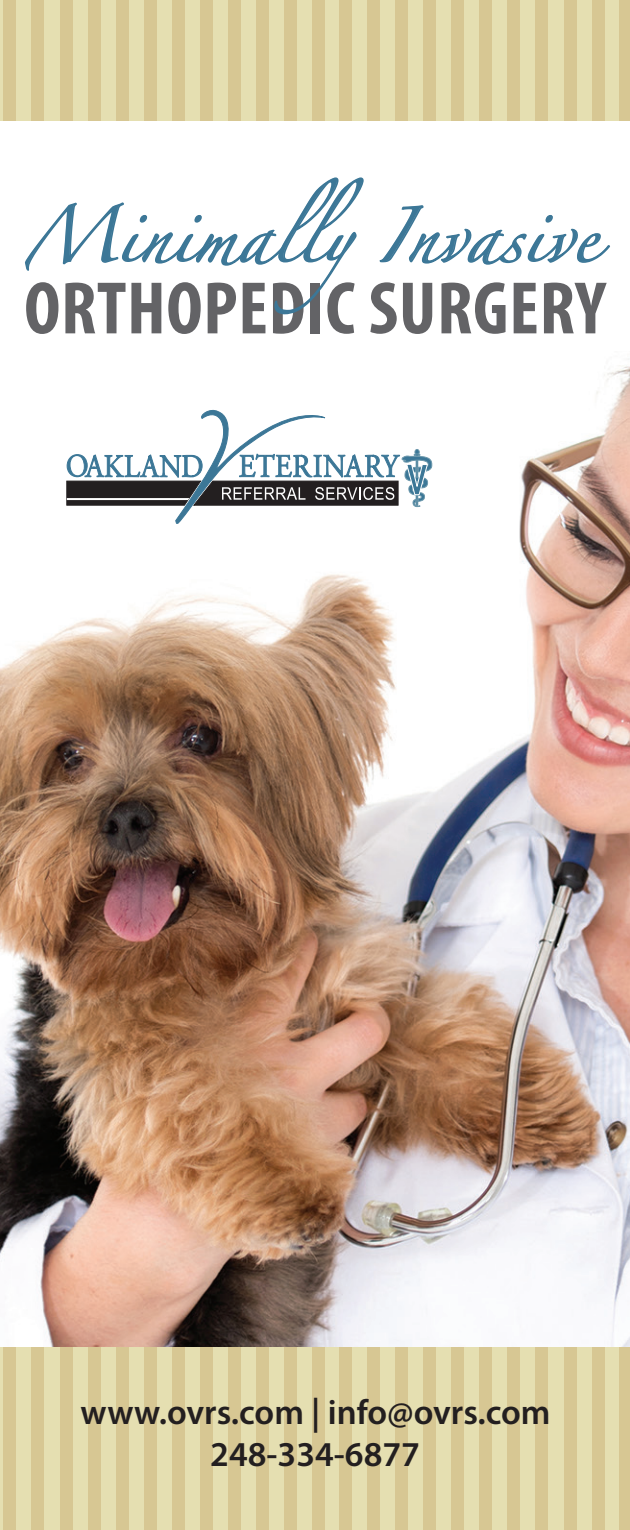
<style>
.page{position:relative;width:630px;height:1530px;background:#fff}
.page>*{position:absolute;margin:0;border:0;box-sizing:border-box;transform-origin:0 0}
.t1{font:700 condensed 75px "Myriad Pro";letter-spacing:.01em;color:#636366}
.t2{font:49.5px "Zapfino";color:#3c7797}
.t3{font:600 35px "Myriad Pro";color:#231f20}
</style>
<div class="page">
<img style="left:0;top:365px;width:630px;height:1008px">
<div style="left:1px;top:0;width:629px;height:121px;background:#e5dfb1"></div>
<div style="left:3px;top:0;width:13px;height:121px;background:#d7c793"></div>
<div style="left:31px;top:0;width:13px;height:121px;background:#d7c793"></div>
<div style="left:60px;top:0;width:13px;height:121px;background:#d7c793"></div>
<div style="left:88px;top:0;width:13px;height:121px;background:#d7c793"></div>
<div style="left:116px;top:0;width:13px;height:121px;background:#d7c793"></div>
<div style="left:144px;top:0;width:13px;height:121px;background:#d7c793"></div>
<div style="left:172px;top:0;width:13px;height:121px;background:#d7c793"></div>
<div style="left:200px;top:0;width:13px;height:121px;background:#d7c793"></div>
<div style="left:228px;top:0;width:13px;height:121px;background:#d7c793"></div>
<div style="left:256px;top:0;width:13px;height:121px;background:#d7c793"></div>
<div style="left:284px;top:0;width:13px;height:121px;background:#d7c793"></div>
<div style="left:312px;top:0;width:13px;height:121px;background:#d7c793"></div>
<div style="left:339px;top:0;width:13px;height:121px;background:#d7c793"></div>
<div style="left:367px;top:0;width:13px;height:121px;background:#d7c793"></div>
<div style="left:395px;top:0;width:13px;height:121px;background:#d7c793"></div>
<div style="left:423px;top:0;width:13px;height:121px;background:#d7c793"></div>
<div style="left:451px;top:0;width:13px;height:121px;background:#d7c793"></div>
<div style="left:479px;top:0;width:13px;height:121px;background:#d7c793"></div>
<div style="left:507px;top:0;width:13px;height:121px;background:#d7c793"></div>
<div style="left:536px;top:0;width:12px;height:121px;background:#d7c793"></div>
<div style="left:564px;top:0;width:12px;height:121px;background:#d7c793"></div>
<div style="left:592px;top:0;width:13px;height:121px;background:#d7c793"></div>
<div style="left:620px;top:0;width:10px;height:121px;background:#d7c793"></div>
<div style="left:1px;top:1348px;width:629px;height:182px;background:#e5dfb1"></div>
<div style="left:3px;top:1348px;width:13px;height:182px;background:#d7c793"></div>
<div style="left:31px;top:1348px;width:13px;height:182px;background:#d7c793"></div>
<div style="left:60px;top:1348px;width:13px;height:182px;background:#d7c793"></div>
<div style="left:88px;top:1348px;width:13px;height:182px;background:#d7c793"></div>
<div style="left:116px;top:1348px;width:13px;height:182px;background:#d7c793"></div>
<div style="left:144px;top:1348px;width:13px;height:182px;background:#d7c793"></div>
<div style="left:172px;top:1348px;width:13px;height:182px;background:#d7c793"></div>
<div style="left:200px;top:1348px;width:13px;height:182px;background:#d7c793"></div>
<div style="left:228px;top:1348px;width:13px;height:182px;background:#d7c793"></div>
<div style="left:256px;top:1348px;width:13px;height:182px;background:#d7c793"></div>
<div style="left:284px;top:1348px;width:13px;height:182px;background:#d7c793"></div>
<div style="left:312px;top:1348px;width:13px;height:182px;background:#d7c793"></div>
<div style="left:339px;top:1348px;width:13px;height:182px;background:#d7c793"></div>
<div style="left:367px;top:1348px;width:13px;height:182px;background:#d7c793"></div>
<div style="left:395px;top:1348px;width:13px;height:182px;background:#d7c793"></div>
<div style="left:423px;top:1348px;width:13px;height:182px;background:#d7c793"></div>
<div style="left:451px;top:1348px;width:13px;height:182px;background:#d7c793"></div>
<div style="left:479px;top:1348px;width:13px;height:182px;background:#d7c793"></div>
<div style="left:507px;top:1348px;width:13px;height:182px;background:#d7c793"></div>
<div style="left:536px;top:1348px;width:12px;height:182px;background:#d7c793"></div>
<div style="left:564px;top:1348px;width:12px;height:182px;background:#d7c793"></div>
<div style="left:592px;top:1348px;width:13px;height:182px;background:#d7c793"></div>
<div style="left:620px;top:1348px;width:10px;height:182px;background:#d7c793"></div>
<svg style="left:25px;top:177px;width:339px;height:138px"></svg>
<svg style="left:379px;top:205px;width:231px;height:60px"></svg>
<svg style="left:66px;top:405px;width:366px;height:119px"></svg>
<p class="t2" style="left:24px;top:215px;width:574px">MinimallyInvasive</p>
<p class="t1" style="left:24px;top:262px;width:583px">ORTHOPEDIC SURGERY</p>
<p class="t3" style="left:81px;top:1390px;width:472px">www.ovrs.com | info@ovrs.com</p>
<p class="t3" style="left:210px;top:1432px;width:211px">248-334-6877</p>
</div>
